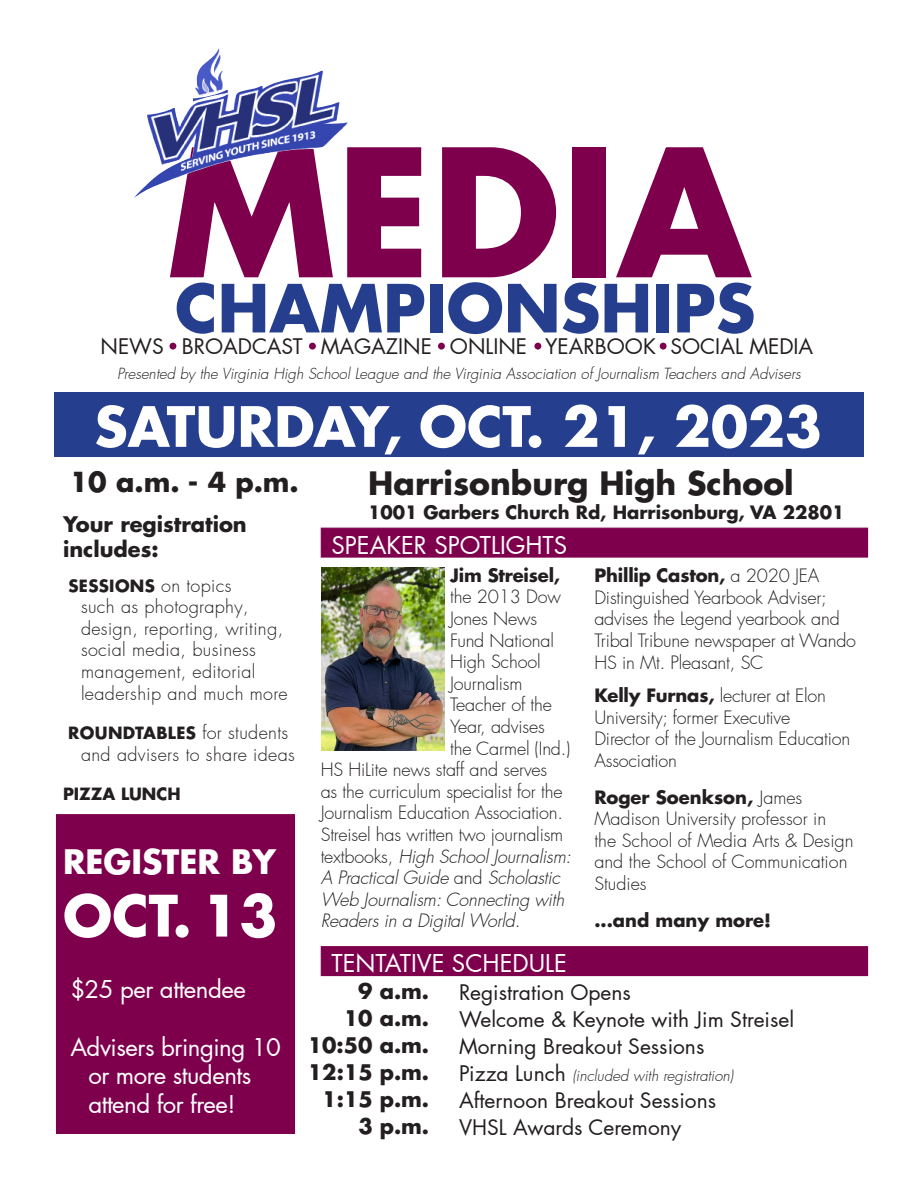
<style>
.page{position:relative;width:918px;height:1188px;background:#fff}
.page>*{position:absolute;margin:0;border:0;box-sizing:border-box;transform-origin:0 0}
.t1{font:700 172.5px "Futura LT Pro";color:#7e004d}
.t2{font:700 64.5px "Futura LT Pro";color:#253f8e}
.Paragraph_Style_1{font:700 55.5px "Futura LT Pro";color:#fff}
.t3{font:700 54px "Futura LT Pro";color:#fff}
.Paragraph_Style_1-2{font:700 33px "Futura LT Pro";color:#fff}
.t4{font:700 31.5px "Futura LT Pro";color:#231f20}
.t5{font:700 27px "Futura LT Pro";color:#231f20}
.Paragraph_Style_1-3{font:24px/28.8px "Futura LT Pro";letter-spacing:-.02em;color:#fff}
.Paragraph_Style_1-4{font:24px "Futura LT Pro";color:#fff}
.t6{font:21px "Futura LT Pro";color:#231f20}
.Paragraph_Style_1-5{font:700 21px/25.2px "Futura LT Pro";color:#231f20}
.Paragraph_Style_1-6{font:300 18px/21.6px "Futura LT Pro";letter-spacing:-.01em;color:#231f20}
.Paragraph_Style_1-7{font:300 18px/21.6px "Futura LT Pro";letter-spacing:.02em;color:#231f20}
.t7{font:italic 300 18px "Futura LT Pro";color:#231f20}
.t8{font:700 18px "Futura LT Pro";color:#231f20}
.Paragraph_Style_1-8{font:700 16.5px "Futura LT Pro";letter-spacing:.02em;color:#231f20}
.Paragraph_Style_1-9{font:700 16.5px "Futura LT Pro";color:#231f20}
.t9{font:italic 300 15px "Futura LT Pro";color:#231f20}
.s1{font-weight:300;font-size:18px}
.s2{font-style:normal}
.s3{font-weight:700}
.s4{font-weight:400;font-style:normal;font-size:21px}
</style>
<div class="page">
<div style="left:54px;top:393px;width:810px;height:64px;background:#253f8e"></div>
<div style="left:534px;top:343px;width:7px;height:7px;background:#7e004d;border-radius:50%"></div>
<div style="left:438px;top:343px;width:7px;height:7px;background:#7e004d;border-radius:50%"></div>
<div style="left:309px;top:343px;width:7px;height:7px;background:#7e004d;border-radius:50%"></div>
<div style="left:170px;top:343px;width:6px;height:7px;background:#7e004d;border-radius:50%"></div>
<img style="left:134px;top:48px;width:214px;height:150px">
<div style="left:321px;top:946px;width:547px;height:30px;background:#7e004d;border:1px solid #7e004c"></div>
<div style="left:56px;top:814px;width:239px;height:320px;background:#7e004d;border:1px solid #7e004c"></div>
<div style="left:321px;top:528px;width:547px;height:30px;background:#7e004d;border:1px solid #7e004c"></div>
<img style="left:321px;top:567px;width:123px;height:184px">
<div style="left:660px;top:343px;width:7px;height:7px;background:#7e004d;border-radius:50%"></div>
<p class="t1" style="left:167px;top:80px;width:586px">MEDIA</p>
<p class="t6" style="left:101px;top:332px;width:65px">NEWS</p>
<p class="t2" style="left:175px;top:259px;width:582px">CHAMPIONSHIPS</p>
<p class="t6" style="left:182px;top:332px;width:122px">BROADCAST</p>
<p class="t6" style="left:321px;top:332px;width:113px">MAGAZINE</p>
<p class="t6" style="left:450px;top:332px;width:79px">ONLINE</p>
<p class="t6" style="left:545px;top:332px;width:112px">YEARBOOK</p>
<p class="t6" style="left:670px;top:332px;width:144px">SOCIAL MEDIA</p>
<p class="t9" style="left:117px;top:363px;width:685px">Presented by the Virginia High School League and the Virginia Association of Journalism Teachers and Advisers</p>
<p class="t3" style="left:94px;top:385px;width:729px">SATURDAY, OCT. 21, 2023</p>
<p class="t4" style="left:368px;top:459px;width:427px">Harrisonburg High School</p>
<p class="t8" style="left:368px;top:499px;width:478px">1001 Garbers Church Rd, Harrisonburg, VA 22801</p>
<p class="t5" style="left:70px;top:461px;width:231px">10 a.m. - 4 p.m.</p>
<p class="Paragraph_Style_1-5" style="left:63px;top:511px;width:185px">Your registration includes:</p>
<p class="Paragraph_Style_1-8" style="left:68px;top:573px;width:165px">SESSIONS <span class="s1">on topics</span></p>
<p class="Paragraph_Style_1-7" style="left:81px;top:596px;width:208px">such as photography, design, reporting, writing, social media, business management, editorial leadership and much more</p>
<p class="Paragraph_Style_1-8" style="left:68px;top:720px;width:221px">ROUNDTABLES <span class="s1">for students</span></p>
<p class="Paragraph_Style_1-7" style="left:81px;top:744px;width:215px">and advisers to share ideas</p>
<p class="Paragraph_Style_1-9" style="left:63px;top:782px;width:119px">PIZZA LUNCH</p>
<p class="Paragraph_Style_1-4" style="left:331px;top:528px;width:237px">SPEAKER SPOTLIGHTS</p>
<p class="t8" style="left:450px;top:561px;width:111px">Jim Streisel,</p>
<p class="Paragraph_Style_1-6" style="left:450px;top:586px;width:112px">the 2013 Dow</p>
<p class="Paragraph_Style_1-6" style="left:450px;top:608px;width:89px">Jones News</p>
<p class="Paragraph_Style_1-6" style="left:450px;top:629px;width:105px">Fund National</p>
<p class="Paragraph_Style_1-6" style="left:450px;top:651px;width:92px">High School</p>
<p class="Paragraph_Style_1-6" style="left:450px;top:673px;width:74px">Journalism</p>
<p class="Paragraph_Style_1-6" style="left:450px;top:694px;width:103px">Teacher of the</p>
<p class="Paragraph_Style_1-6" style="left:450px;top:716px;width:96px">Year, advises</p>
<p class="Paragraph_Style_1-6" style="left:450px;top:737px;width:122px">the Carmel (Ind.)</p>
<p class="Paragraph_Style_1-6" style="left:321px;top:759px;width:228px">HS HiLite news staff and serves</p>
<p class="Paragraph_Style_1-6" style="left:321px;top:781px;width:243px">as the curriculum specialist for the</p>
<p class="Paragraph_Style_1-6" style="left:321px;top:802px;width:244px">Journalism Education Association.</p>
<p class="Paragraph_Style_1-6" style="left:321px;top:824px;width:244px">Streisel has written two journalism</p>
<p class="t7" style="left:321px;top:844px;width:256px"><span class="s2">text b o o ks ,</span> High SchoolJournalism:</p>
<p class="t7" style="left:321px;top:866px;width:245px">A PracticalGuide <span class="s2">a n d</span> Scholastic</p>
<p class="t7" style="left:321px;top:888px;width:249px">Web Journalism:Connecting with</p>
<p class="t7" style="left:321px;top:909px;width:205px">Readersin a DigitalWorld.</p>
<p class="Paragraph_Style_1-6" style="left:594px;top:565px;width:263px"><span class="s3">Phillip Caston,</span> a 2020 JEA<br>Distinguished Yearbook Adviser; advises the Legend yearbook and<br>Tribal Tribune newspaper at Wando<br>HS in Mt. Pleasant, SC</p>
<p class="Paragraph_Style_1-6" style="left:594px;top:685px;width:257px"><span class="s3">Kelly Furnas,</span> lecturer at Elon<br>University; former Executive<br>Director of the Journalism Education<br>Association</p>
<p class="Paragraph_Style_1-6" style="left:594px;top:786px;width:261px"><span class="s3">Roger Soenkson,</span> James<br>Madison University professor in<br>the School of Media Arts &amp; Design and the School of Communication<br>Studies</p>
<p class="t8" style="left:594px;top:906px;width:178px">...and many more!</p>
<p class="Paragraph_Style_1-2" style="left:63px;top:836px;width:215px">REGISTER BY</p>
<p class="Paragraph_Style_1" style="left:63px;top:873px;width:216px">OCT. 13</p>
<p class="Paragraph_Style_1-3" style="left:70px;top:974px;width:177px">$25 per attendee</p>
<p class="Paragraph_Style_1-3" style="left:88px;top:1032px;width:194px;text-indent:-18px">Advisers bringing 10 or more students attend for free!</p>
<p class="Paragraph_Style_1-4" style="left:331px;top:947px;width:237px">TENTATIVE SCHEDULE</p>
<p class="Paragraph_Style_1-5" style="left:358px;top:978px;width:73px">9 a.m.</p>
<p class="Paragraph_Style_1-5" style="left:344px;top:1005px;width:87px">10 a.m.</p>
<p class="Paragraph_Style_1-5" style="left:308px;top:1032px;width:123px">10:50 a.m.</p>
<p class="Paragraph_Style_1-5" style="left:308px;top:1059px;width:123px">12:15 p.m.</p>
<p class="Paragraph_Style_1-5" style="left:322px;top:1086px;width:108px">1:15 p.m.</p>
<p class="Paragraph_Style_1-5" style="left:358px;top:1113px;width:72px">3 p.m.</p>
<p class="t6" style="left:459px;top:978px;width:174px">Registration Opens</p>
<p class="t6" style="left:459px;top:1005px;width:337px">Welcome &amp; Keynote with Jim Streisel</p>
<p class="t6" style="left:459px;top:1032px;width:247px">Morning Breakout Sessions</p>
<p class="t9" style="left:459px;top:1066px;width:276px"><span class="s4">Pizza Lunch</span> (included with registration)</p>
<p class="t6" style="left:459px;top:1086px;width:259px">Afternoon Breakout Sessions</p>
<p class="t6" style="left:459px;top:1113px;width:224px">VHSL Awards Ceremony</p>
</div>
